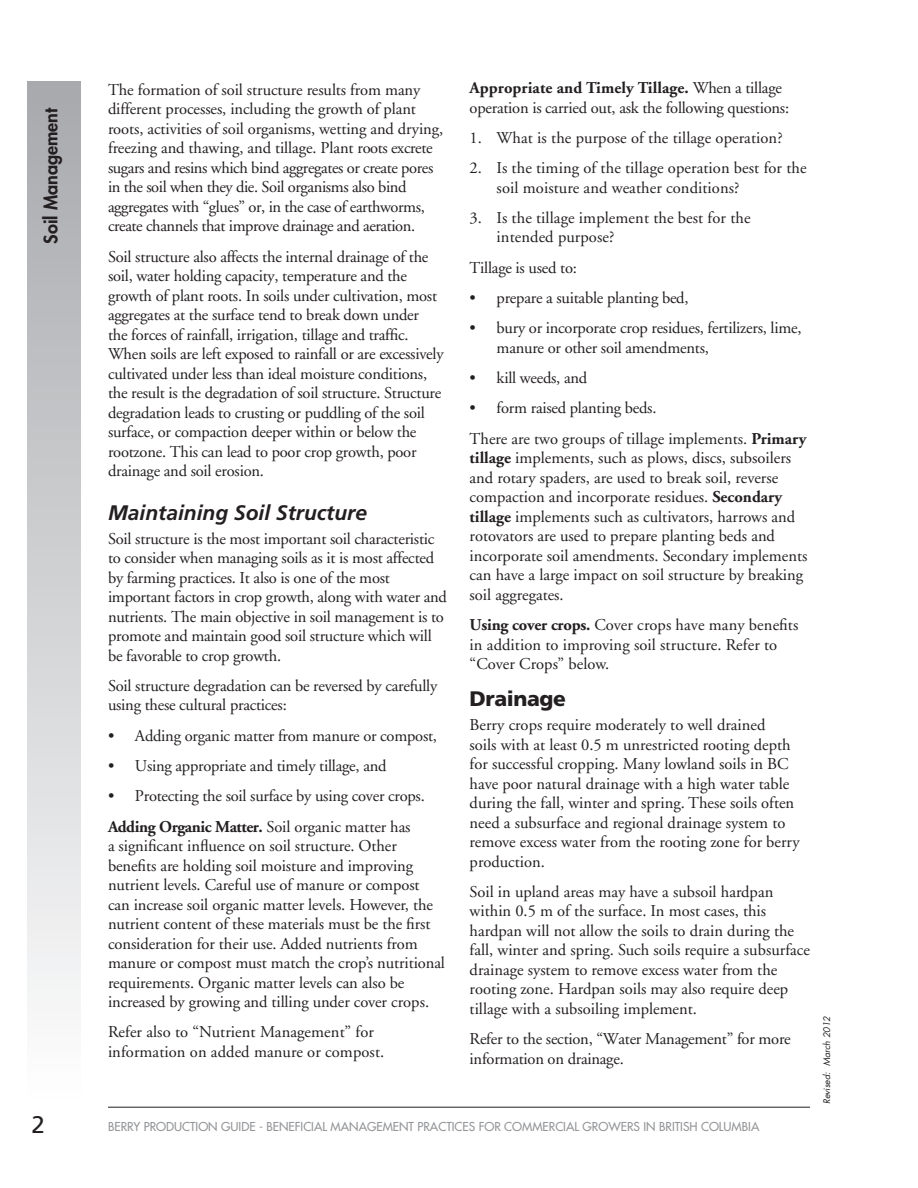
<style>
.page{position:relative;width:918px;height:1188px;background:#fff}
.page>*{position:absolute;margin:0;border:0;box-sizing:border-box;transform-origin:0 0}
.t1{font:24px "Frutiger";color:#231f20}
.t2{font:italic 700 21px "Frutiger";color:#231f20}
.t3{font:900 21px "Frutiger";letter-spacing:-.02em;color:#231f20}
.t4{font:800 18px "Futura";color:#231f20}
.t5{font:16.5px/19.5px "Adobe Garamond";letter-spacing:-.005em;color:#231f20}
.t6{font:16.5px/19.5px "Adobe Garamond";letter-spacing:-.025em;color:#231f20}
.t7{font:12px "Futura";color:#939598}
.t8{font:italic 9px "Futura";color:#231f20}
.s1{font-weight:700}
</style>
<div class="page">
<div style="left:27px;top:81px;width:54px;height:1024px;background:linear-gradient(to bottom,#a7a8ac,#fdfdfd)"></div>
<hr style="left:108px;top:1107px;width:702px;height:1px;background:#231f20">
<p class="t4" style="left:39px;top:244px;width:138px;rotate:-90deg">Soil Management</p>
<p class="t6" style="left:108px;top:80px;width:337px">The formation of soil structure results from many different processes, including the growth of plant roots, activities of soil organisms, wetting and drying, freezing and thawing, and tillage. Plant roots excrete sugars and resins which bind aggregates or create pores in the soil when they die. Soil organisms also bind aggregates with “glues” or, in the case of earthworms, create channels that improve drainage and aeration.</p>
<p class="t5" style="left:108px;top:247px;width:337px">Soil structure also affects the internal drainage of the soil, water holding capacity, temperature and the growth of plant roots. In soils under cultivation, most aggregates at the surface tend to break down under<br>the forces of rainfall, irrigation, tillage and traffic.<br>When soils are left exposed to rainfall or are excessively cultivated under less than ideal moisture conditions, the result is the degradation of soil structure. Structure degradation leads to crusting or puddling of the soil surface, or compaction deeper within or below the rootzone. This can lead to poor crop growth, poor drainage and soil erosion.</p>
<p class="t2" style="left:108px;top:500px;width:261px">Maintaining Soil Structure</p>
<p class="t5" style="left:108px;top:529px;width:341px">Soil structure is the most important soil characteristic to consider when managing soils as it is most affected by farming practices. It also is one of the most important factors in crop growth, along with water and nutrients. The main objective in soil management is to promote and maintain good soil structure which will be favorable to crop growth.</p>
<p class="t5" style="left:108px;top:676px;width:331px">Soil structure degradation can be reversed by carefully using these cultural practices:</p>
<p class="t5" style="left:108px;top:726px;width:331px">• Adding organic matter from manure or compost,</p>
<p class="t5" style="left:108px;top:756px;width:280px">• Using appropriate and timely tillage, and</p>
<p class="t5" style="left:108px;top:781px;width:318px;line-height:30.3px">• Protecting the soil surface by using cover crops.<br><span class="s1">Adding Organic Matter.</span> Soil organic matter has</p>
<p class="t5" style="left:108px;top:836px;width:339px">a significant influence on soil structure. Other benefits are holding soil moisture and improving nutrient levels. Careful use of manure or compost can increase soil organic matter levels. However, the nutrient content of these materials must be the first consideration for their use. Added nutrients from manure or compost must match the crop’s nutritional requirements. Organic matter levels can also be increased by growing and tilling under cover crops.</p>
<p class="t5" style="left:108px;top:1023px;width:278px">Refer also to “Nutrient Management” for information on added manure or compost.</p>
<p class="t5" style="left:470px;top:79px;width:321px"><span class="s1">Appropriate and Timely Tillage.</span> When a tillage operation is carried out, ask the following questions:</p>
<p class="t5" style="left:470px;top:128px;width:315px">1. What is the purpose of the tillage operation?</p>
<p class="t5" style="left:497px;top:159px;width:312px;text-indent:-27px">2. Is the timing of the tillage operation best for the soil moisture and weather conditions?</p>
<p class="t5" style="left:497px;top:208px;width:256px;text-indent:-27px">3. Is the tillage implement the best for the intended purpose?</p>
<p class="t5" style="left:470px;top:258px;width:109px">Tillage is used to:</p>
<p class="t5" style="left:470px;top:289px;width:220px">• prepare a suitable planting bed,</p>
<p class="t5" style="left:497px;top:319px;width:306px;text-indent:-27px">• bury or incorporate crop residues, fertilizers, lime, manure or other soil amendments,</p>
<p class="t5" style="left:470px;top:369px;width:119px">• kill weeds, and</p>
<p class="t5" style="left:470px;top:393px;width:338px;line-height:30.3px">• form raised planting beds.<br>There are two groups of tillage implements. <span class="s1">Primary</span></p>
<p class="t5" style="left:470px;top:449px;width:339px"><span class="s1">tillage</span> implements, such as plows, discs, subsoilers and rotary spaders, are used to break soil, reverse compaction and incorporate residues. <span class="s1">Secondary tillage</span> implements such as cultivators, harrows and rotovators are used to prepare planting beds and incorporate soil amendments. Secondary implements can have a large impact on soil structure by breaking soil aggregates.</p>
<p class="t5" style="left:470px;top:616px;width:330px"><span class="s1">Using cover crops.</span> Cover crops have many benefits in addition to improving soil structure. Refer to “Cover Crops” below.</p>
<p class="t3" style="left:470px;top:686px;width:98px">Drainage</p>
<p class="t5" style="left:470px;top:715px;width:331px">Berry crops require moderately to well drained<br>soils with at least 0.5 m unrestricted rooting depth for successful cropping. Many lowland soils in BC have poor natural drainage with a high water table during the fall, winter and spring. These soils often need a subsurface and regional drainage system to remove excess water from the rooting zone for berry production.</p>
<p class="t5" style="left:470px;top:882px;width:342px">Soil in upland areas may have a subsoil hardpan within 0.5 m of the surface. In most cases, this hardpan will not allow the soils to drain during the fall, winter and spring. Such soils require a subsurface drainage system to remove excess water from the rooting zone. Hardpan soils may also require deep tillage with a subsoiling implement.</p>
<p class="t5" style="left:470px;top:1030px;width:323px">Refer to the section, “Water Management” for more information on drainage.</p>
<h1 class="t1" style="left:32px;top:1111px;width:15px">2</h1>
<p class="t7" style="left:108px;top:1119px;width:268px">BERRY PRODUCTION GUIDE - BENEFICIAL MANAGEME</p>
<p class="t7" style="left:399px;top:1119px;width:133px">NT PRACTICES FOR COMMER</p>
<p class="t7" style="left:555px;top:1119px;width:206px">CIAL GROWERS IN BRITISH COLUMB IA</p>
<p class="t8" style="left:821px;top:1104px;width:90px;rotate:-90deg">Revised: March 2012</p>
</div>
